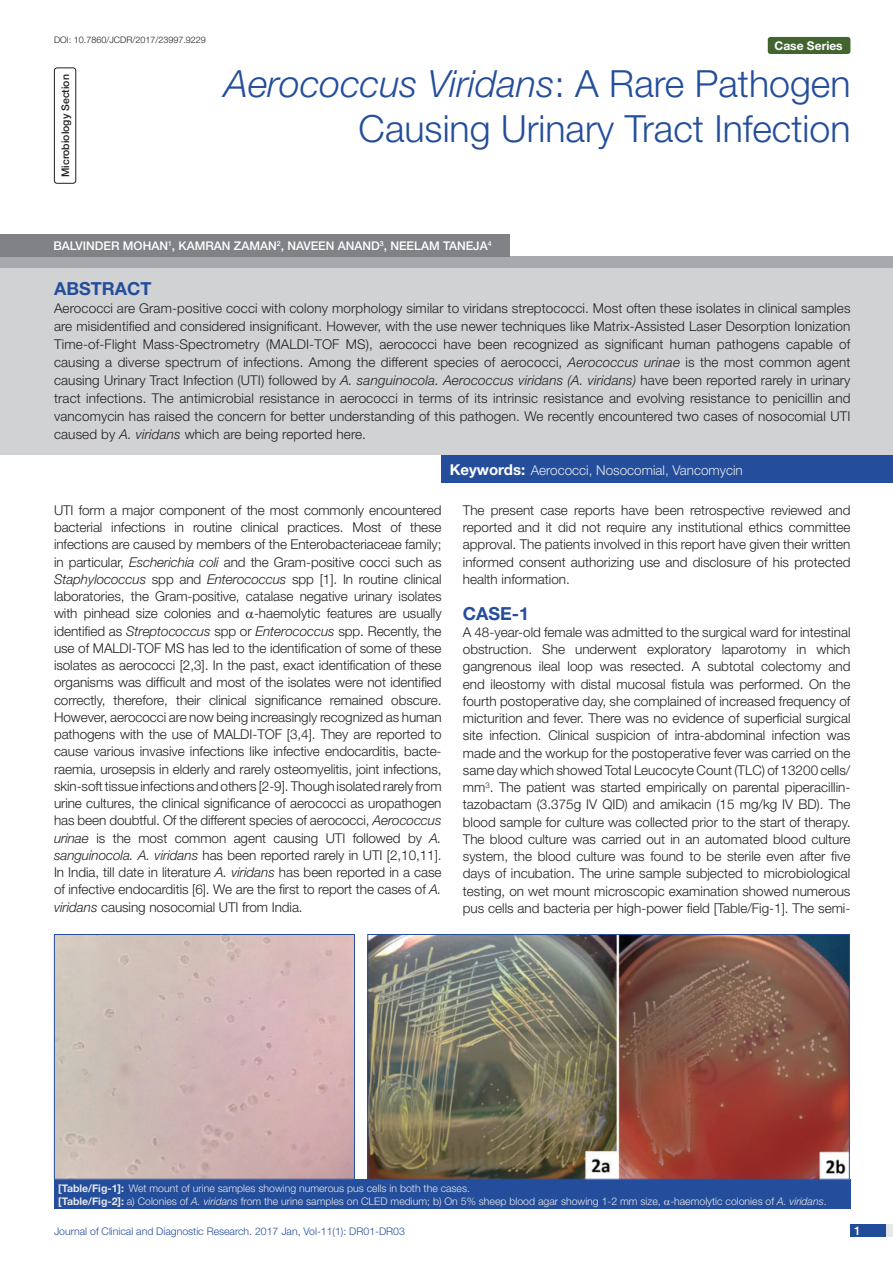
<style>
.page{position:relative;width:893px;height:1263px;background:#fff}
.page>*{position:absolute;margin:0;border:0;box-sizing:border-box;transform-origin:0 0}
.t1{font:300 37.5px/45px "Helvetica Neue";color:#244e9b;text-align:right}
.Abstract_head{font:700 18px "Helvetica Neue";color:#244e9b}
.Heading{font:700 18px "Helvetica Neue";color:#244e9b}
.Body_text{font:300 13.5px/17.2px "Helvetica Neue";letter-spacing:-.005em;color:#231f20;text-align:justify}
.Abstract_Text{font:300 13.5px/18px "Helvetica Neue";letter-spacing:.01em;color:#231f20;text-align:justify}
.Key_words{font:300 13.5px "Helvetica Neue";color:#e6e7e9}
.Author{font:500 12px "Helvetica Neue";color:#fff}
.t2{font:700 12px "Helvetica Neue";color:#fff}
.TABLE_FIG{font:300 10.5px/12.6px "Helvetica Neue";color:#e6e7e9}
.t3{font:300 10.5px "Helvetica Neue";color:#244e9b}
.section{font:500 10.5px "Helvetica Neue";color:#231f20}
.DOI{font:300 9px "Helvetica Neue";color:#231f20}
.s1{font-style:italic}
.s2{font-weight:700;font-size:15px;color:#fff}
.s3{font-weight:700}
</style>
<div class="page">
<div style="left:850px;top:1224px;width:43px;height:13px;background:#e6e7e9"></div>
<div style="left:850px;top:1224px;width:35px;height:13px;background:#214c99"></div>
<div style="left:768px;top:37px;width:82px;height:17px;background:#42652f;border-radius:3px"></div>
<div style="left:54px;top:68px;width:22px;height:116px;border:1px solid #231f20;border-radius:3px"></div>
<div style="left:0;top:257px;width:893px;height:12px;background:#a8a9ad"></div>
<div style="left:0;top:269px;width:893px;height:186px;background:#d1d2d4"></div>
<div style="left:442px;top:455px;width:451px;height:28px;background:#244e9b"></div>
<div style="left:0;top:234px;width:510px;height:23px;background:#808285"></div>
<div style="left:54px;top:1179px;width:796px;height:30px;background:#244e9b"></div>
<img style="left:56px;top:936px;width:297px;height:241px">
<div style="left:54px;top:934px;width:301px;height:245px;border:1px solid #244e9b"></div>
<img style="left:369px;top:936px;width:479px;height:241px">
<div style="left:367px;top:934px;width:483px;height:245px;border:1px solid #244e9b"></div>
<p class="DOI" style="left:54px;top:35px;width:153px">DOI: 10.7860/JCDR/2017/23997.9229</p>
<p class="t2" style="left:774px;top:38px;width:70px">Case Series</p>
<p class="section" style="left:59px;top:177px;width:104px;rotate:-90deg">MICROBIOLOGY SECTION</p>
<p class="t1" style="left:224px;top:60px;width:628px"><span class="s1">Aerococcus Viridans</span>: A Rare Pathogen<br>Causing Urinary Tract Infection</p>
<p class="Author" style="left:53px;top:238px;width:440px">BALVINDER MOHAN<sup>1</sup>, KAMRAN ZAMAN<sup>2</sup>, NAVEEN ANAND<sup>3</sup>, NEELAM TANEJA<sup>4</sup></p>
<p class="Abstract_head" style="left:54px;top:278px;width:99px">Abstract</p>
<p class="Abstract_Text" style="left:54px;top:299px;width:798px">Aerococci are Gram-positive cocci with colony morphology similar to viridans streptococci. Most often these isolates in clinical samples are misidentified and considered insignificant. However, with the use newer techniques like Matrix-Assisted Laser Desorption Ionization Time-of-Flight Mass-Spectrometry (MALDI-TOF MS), aerococci have been recognized as significant human pathogens capable of causing a diverse spectrum of infections. Among the different species of aerococci, <span class="s1">Aerococcus urinae</span> is the most common agent causing Urinary Tract Infection (UTI) followed by <span class="s1">A. sanguinocola. Aerococcus viridans (A. viridans)</span> have been reported rarely in urinary tract infections. The antimicrobial resistance in aerococci in terms of its intrinsic resistance and evolving resistance to penicillin and vancomycin has raised the concern for better understanding of this pathogen. We recently encountered two cases of nosocomial UTI caused by <span class="s1">A. viridans</span> which are being reported here.</p>
<p class="Key_words" style="left:450px;top:461px;width:295px"><span class="s2">Keywords:</span> Aerococci, Nosocomial, Vancomycin</p>
<p class="Body_text" style="left:54px;top:501px;width:389px;text-align:left">UTI form a major component of the most commonly encountered bacterial infections in routine clinical practices. Most of these infections are caused by members of the Enterobacteriaceae family; in particular, <span class="s1">Escherichia coli</span> and the Gram-positive cocci such as <span class="s1">Staphylococcus</span> spp and <span class="s1">Enterococcus</span> spp [1]. In routine clinical laboratories, the Gram-positive, catalase negative urinary isolates with pinhead size colonies and -haemolytic features are usually identified as <span class="s1">Streptococcus</span> spp or <span class="s1">Enterococcus</span> spp. Recently, the use of MALDI-TOF MS has led to the identification of some of these isolates as aerococci [2,3]. In the past, exact identification of these organisms was difficult and most of the isolates were not identified correctly, therefore, their clinical significance remained obscure.<br>However, aerococci are now being increasingly recognized as human pathogens with the use of MALDI-TOF [3,4]. They are reported to cause various invasive infections like infective endocarditis, bacte&shy;raemia, urosepsis in elderly and rarely osteomyelitis, joint infections, skin-soft tissue infections and others [2-9]. Though isolated rarely from urine cultures, the clinical significance of aerococci as uropathogen has been doubtful. Of the different species of aerococci, <span class="s1">Aerococcus urinae</span> is the most common agent causing UTI followed by <span class="s1">A. sanguinocola. A. viridans</span> has been reported rarely in UTI [2,10,11].<br>In India, till date in literature <span class="s1">A. viridans</span> has been reported in a case of infective endocarditis [6]. We are the first to report the cases of <span class="s1">A. viridans</span> causing nosocomial UTI from India.</p>
<p class="Body_text" style="left:463px;top:501px;width:389px">The present case reports have been retrospective reviewed and reported and it did not require any institutional ethics committee approval. The patients involved in this report have given their written informed consent authorizing use and disclosure of his protected health information.</p>
<p class="Heading" style="left:463px;top:602px;width:68px">Case-1</p>
<p class="Body_text" style="left:463px;top:623px;width:389px">A 48-year-old female was admitted to the surgical ward for intestinal obstruction. She underwent exploratory laparotomy in which gangrenous ileal loop was resected. A subtotal colectomy and end ileostomy with distal mucosal fistula was performed. On the fourth postoperative day, she complained of increased frequency of micturition and fever. There was no evidence of superficial surgical site infection. Clinical suspicion of intra-abdominal infection was made and the workup for the postoperative fever was carried on the same day which showed Total Leucocyte Count (TLC) of 13200 cells/ mm<sup>3</sup>. The patient was started empirically on parental piperacillin&shy;tazobactam (3.375g IV QID) and amikacin (15 mg/kg IV BD). The blood sample for culture was collected prior to the start of therapy.<br>The blood culture was carried out in an automated blood culture system, the blood culture was found to be sterile even after five days of incubation. The urine sample subjected to microbiological testing, on wet mount microscopic examination showed numerous pus cells and bacteria per high-power field [Table/Fig-1]. The semi-</p>
<p class="TABLE_FIG" style="left:58px;top:1182px;width:770px"><span class="s3">[Table/Fig-1]:</span> Wet mount of urine samples showing numerous pus cells in both the cases.<br><span class="s3">[Table/Fig-2]:</span> a) Colonies of <span class="s1">A. viridans</span> from the urine samples on CLED medium; b) On 5% sheep blood agar showing 1-2 mm size, -haemolytic colonies of <span class="s1">A. viridans</span>.</p>
<p class="t3" style="left:54px;top:1225px;width:352px">Journal of Clinical and Diagnostic Research. 2017 Jan, Vol-11(1): DR01-DR03</p>
<p class="Author" style="left:854px;top:1223px;width:8px">1</p>
</div>
